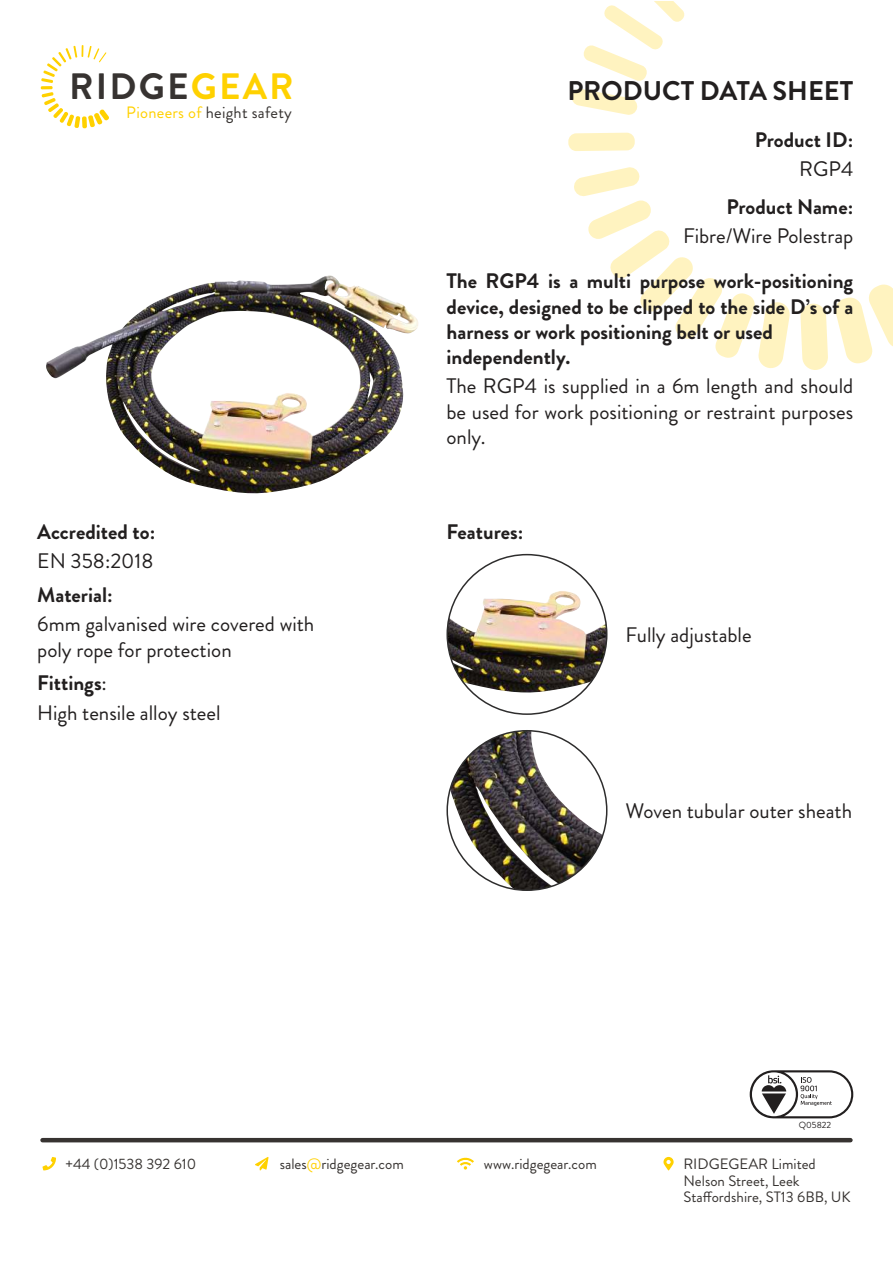
<style>
.page{position:relative;width:893px;height:1263px;background:#fff}
.page>*{position:absolute;margin:0;border:0;box-sizing:border-box;transform-origin:0 0}
.t1{font:700 36.6px "Brandon Grotesque";letter-spacing:.06em;color:#373331}
.t2{font:700 27px "Brandon Grotesque";color:#221f1f}
.t3{font:21px/25.2px "Brandon Grotesque";color:#221f1f}
.t4{font:700 21px/25.2px "Brandon Grotesque";color:#221f1f}
.t5{font:16.5px "Brandon Grotesque";letter-spacing:.015em;color:#373331}
.t6{font:15px/16.5px "Brandon Grotesque";color:#373331}
.t7{font:9px "Brandon Grotesque";color:#221f1f}
.s1{color:#ffd100}
.s2{font-weight:700}
</style>
<div class="page">
<svg style="left:41px;top:45px;width:68px;height:83px"></svg>
<hr style="left:43px;top:1138px;width:807px;height:4px;background:#373331">
<svg style="left:42px;top:1157px;width:14px;height:13px"></svg>
<svg style="left:255px;top:1157px;width:14px;height:14px"></svg>
<svg style="left:457px;top:1157px;width:17px;height:12px"></svg>
<svg style="left:663px;top:1157px;width:11px;height:13px"></svg>
<svg style="left:583px;top:2px;width:102px;height:79px"></svg>
<svg style="left:571px;top:88px;width:67px;height:27px"></svg>
<svg style="left:568px;top:133px;width:67px;height:18px"></svg>
<svg style="left:574px;top:167px;width:216px;height:201px"></svg>
<svg style="left:800px;top:303px;width:28px;height:67px;background:#fff5ca"></svg>
<svg style="left:835px;top:284px;width:58px;height:80px"></svg>
<img style="left:46px;top:275px;width:372px;height:219px">
<img style="left:448px;top:591px;width:159px;height:104px">
<svg style="left:750px;top:1070px;width:103px;height:48px"></svg>
<img style="left:450px;top:731px;width:153px;height:159px">
<h1 class="t1" style="left:69px;top:65px;width:226px">RIDGE<span class="s1">GEAR</span></h1>
<p class="t5" style="left:126px;top:107px;width:167px"><span class="s1">Pioneers of</span> height safety</p>
<p class="t4" style="left:37px;top:522px;width:120px">Accredited to:</p>
<p class="t3" style="left:37px;top:551px;width:118px">EN 358:2018</p>
<p class="t4" style="left:37px;top:585px;width:77px">Material:</p>
<p class="t3" style="left:37px;top:615px;width:279px">6mm galvanised wire covered with poly rope for protection</p>
<p class="t3" style="left:37px;top:671px;width:185px;line-height:29.4px"><span class="s2">Fittings</span>:<br>High tensile alloy steel</p>
<p class="t2" style="left:567px;top:81px;width:287px">PRODUCT DATA SHEET</p>
<p class="t4" style="left:755px;top:130px;width:100px">Product ID:</p>
<p class="t3" style="left:799px;top:159px;width:56px">RGP4</p>
<p class="t4" style="left:727px;top:197px;width:128px">Product Name:</p>
<p class="t3" style="left:683px;top:227px;width:172px">Fibre/Wire Polestrap</p>
<p class="t4" style="left:446px;top:271px;width:408px">The RGP4 is a multi purpose work-positioning device, designed to be clipped to the side D’s of a harness or work positioning belt or used independently.</p>
<p class="t3" style="left:446px;top:377px;width:408px;text-align:justify">The RGP4 is supplied in a 6m length and should be used for work positioning or restraint purposes only.</p>
<p class="t4" style="left:446px;top:522px;width:78px">Features:</p>
<p class="t3" style="left:625px;top:625px;width:128px">Fully adjustable</p>
<p class="t3" style="left:625px;top:801px;width:228px">Woven tubular outer sheath</p>
<p class="t7" style="left:799px;top:1122px;width:34px">Q05822</p>
<p class="t6" style="left:65px;top:1158px;width:132px">+44 (0)1538 392 610</p>
<p class="t6" style="left:280px;top:1158px;width:126px">sales<span class="s1">@</span>ridgegear.com</p>
<p class="t6" style="left:484px;top:1158px;width:114px">www.ridgegear.com</p>
<p class="t6" style="left:684px;top:1158px;width:169px">RIDGEGEAR Limited<br>Nelson Street, Leek<br>Staffordshire, ST13 6BB, UK</p>
</div>
